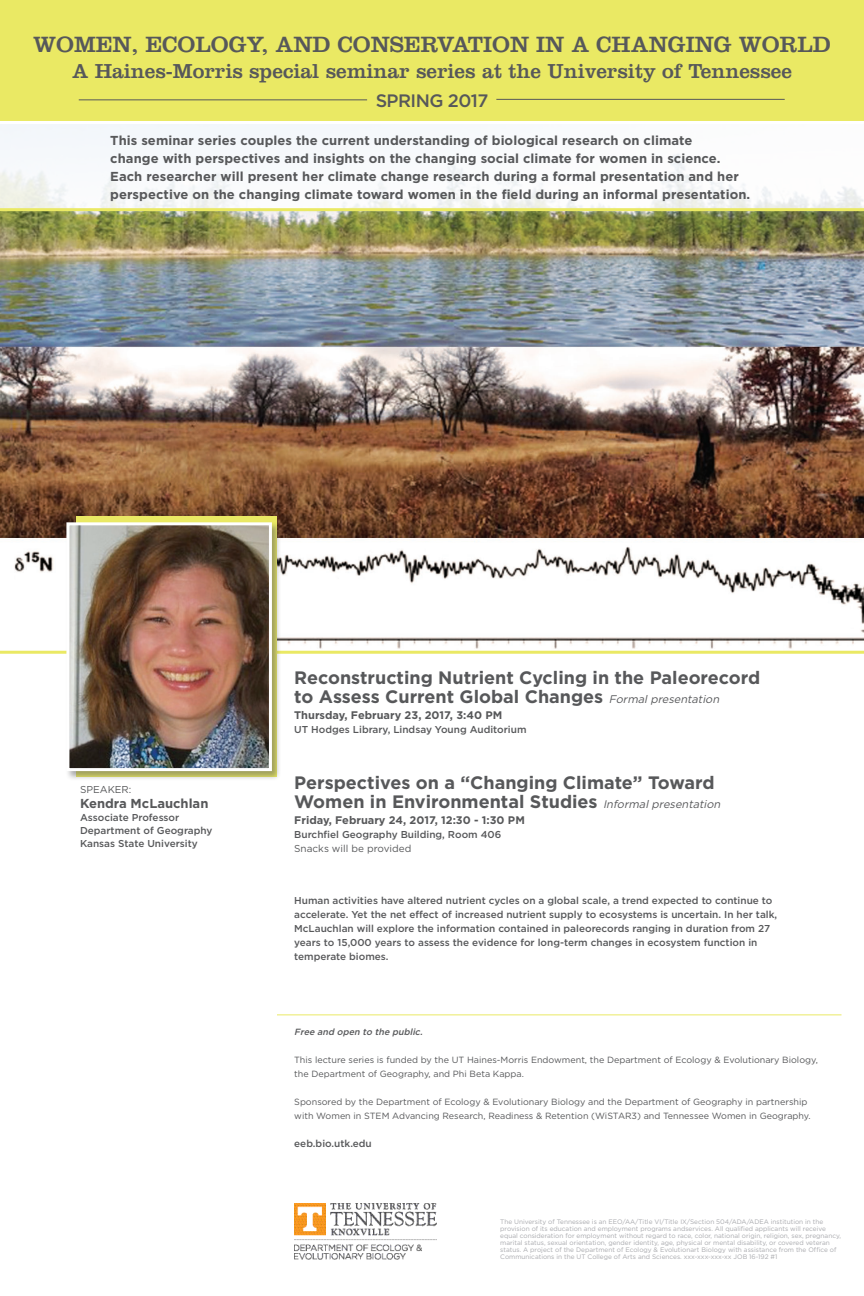
<style>
.page{position:relative;width:864px;height:1296px;background:#fff}
.page>*{position:absolute;margin:0;border:0;box-sizing:border-box;transform-origin:0 0}
.t1{font:23px "Clarendon LT Std";color:#57585a}
.t2{font:21px "Clarendon LT Std";color:#57585a}
.t3{font:700 18px "Gotham";color:#57585a}
.t4{font:500 18px "Gotham";letter-spacing:-.03em;color:#57585a}
.t5{font:700 13px/18px "Gotham";letter-spacing:.005em;color:#57585a}
.t6{font:700 11px "Gotham";color:#57585a}
.t7{font:500 10px/14px "Gotham";color:#57585a}
.t8{font:10px "Gotham";color:#57585a}
.t9{font:9px/14px "Gotham";color:#57585a}
.t10{font:italic 500 9px "Gotham";color:#57585a}
.t11{font:6.5px/7px "Gotham";color:#a8a9ad}
.s1{font-weight:400;font-style:italic;font-size:11px}
</style>
<div class="page">
<img style="left:0;top:211px;width:864px;height:440px">
<hr style="left:0;top:651px;width:864px;height:3px;background:#eae964">
<div style="left:0;top:0;width:864px;height:120px;background:#eae964"></div>
<img style="left:295px;top:1203px;width:142px;height:57px">
<hr style="left:79px;top:99px;width:288px;height:1px;background:#57585a">
<hr style="left:496px;top:99px;width:289px;height:1px;background:#57585a">
<div style="left:0;top:124px;width:864px;height:86px;background:#f8fafc"></div>
<hr style="left:0;top:208px;width:864px;height:3px;background:#eae964">
<hr style="left:277px;top:1014px;width:565px;height:1px;background:#eae964">
<div style="left:65px;top:521px;width:217px;height:260px;background:#57585a;opacity:.5"></div>
<img style="left:70px;top:526px;width:198px;height:241px">
<div style="left:66px;top:522px;width:206px;height:249px;border:3px solid #fff"></div>
<p class="t1" style="left:33px;top:31px;width:799px">WOMEN, ECOLOGY, AND CONSERVATION IN A CHANGING WORLD</p>
<p class="t2" style="left:72px;top:59px;width:721px">A Haines-Morris special seminar series at the University of Tennessee</p>
<p class="t4" style="left:376px;top:89px;width:114px">SPRING 2017</p>
<p class="t5" style="left:110px;top:131px;width:642px">This seminar series couples the current understanding of biological research on climate<br>change with perspectives and insights on the changing social climate for women in science.<br>Each researcher will present her climate change research during a formal presentation and her perspective on the changing climate toward women in the field during an informal presentation.</p>
<p class="t8" style="left:80px;top:784px;width:53px">SPEAKER:</p>
<p class="t5" style="left:80px;top:794px;width:130px">Kendra McLauchlan</p>
<p class="t7" style="left:80px;top:810px;width:101px">Associate Professor</p>
<p class="t7" style="left:80px;top:823px;width:134px">Department of Geography</p>
<p class="t7" style="left:80px;top:836px;width:119px">Kansas State University</p>
<p class="t3" style="left:294px;top:666px;width:468px">Reconstructing Nutrient Cycling in the Paleorecord</p>
<p class="t3" style="left:294px;top:685px;width:429px">to Assess Current Global Changes <span class="s1">Formalpresentation</span></p>
<p class="t6" style="left:294px;top:708px;width:210px">Thursday, February 23, 2017, 3:40 PM</p>
<p class="t7" style="left:294px;top:722px;width:234px">UT Hodges Library, Lindsay Young Auditorium</p>
<p class="t3" style="left:294px;top:771px;width:422px">Perspectives on a “Changing Climate” Toward</p>
<p class="t3" style="left:294px;top:790px;width:430px">Women in Environmental Studies <span class="s1">Informalpresentation</span></p>
<p class="t6" style="left:294px;top:813px;width:232px">Friday, February 24, 2017, 12:30 - 1:30 PM</p>
<p class="t7" style="left:294px;top:827px;width:209px">Burchfiel Geography Building, Room 406</p>
<p class="t8" style="left:294px;top:842px;width:119px">Snacks will be provided</p>
<p class="t7" style="left:294px;top:893px;width:485px">Human activities have altered nutrient cycles on a global scale, a trend expected to continue to accelerate. Yet the net effect of increased nutrient supply to ecosystems is uncertain. In her talk, McLauchlan will explore the information contained in paleorecords ranging in duration from 27 years to 15,000 years to assess the evidence for long-term changes in ecosystem function in temperate biomes.</p>
<p class="t10" style="left:294px;top:1026px;width:132px">Free and open to the public.</p>
<p class="t9" style="left:294px;top:1053px;width:525px">This lecture series is funded by the UT Haines-Morris Endowment, the Department of Ecology &amp; Evolutionary Biology, the Department of Geography, and Phi Beta Kappa.</p>
<p class="t9" style="left:294px;top:1095px;width:518px">Sponsored by the Department of Ecology &amp; Evolutionary Biology and the Department of Geography in partnership with Women in STEM Advancing Research, Readiness &amp; Retention (WiSTAR3) and Tennessee Women in Geography.</p>
<p class="t7" style="left:294px;top:1137px;width:79px">eeb.bio.utk.edu</p>
<p class="t11" style="left:500px;top:1219px;width:342px">The University of Tennessee is an EEO/AA/Title VI/Title IX/Section 504/ADA/ADEA institution in the provision of its education and employment programs andservices. All qualified applicants will receive equal consideration for employment without regard to race, color, national origin, religion, sex, pregnancy, marital status, sexual orientation, gender identity, age, physical or mental disability, or covered veteran status. A project of the Department of Ecology &amp; Evolutionart Biology with assistance from the Office of Communications in the UT College of Arts and Sciences. xxx-xxx-xxx-xx JOB 16-192 #1</p>
</div>
